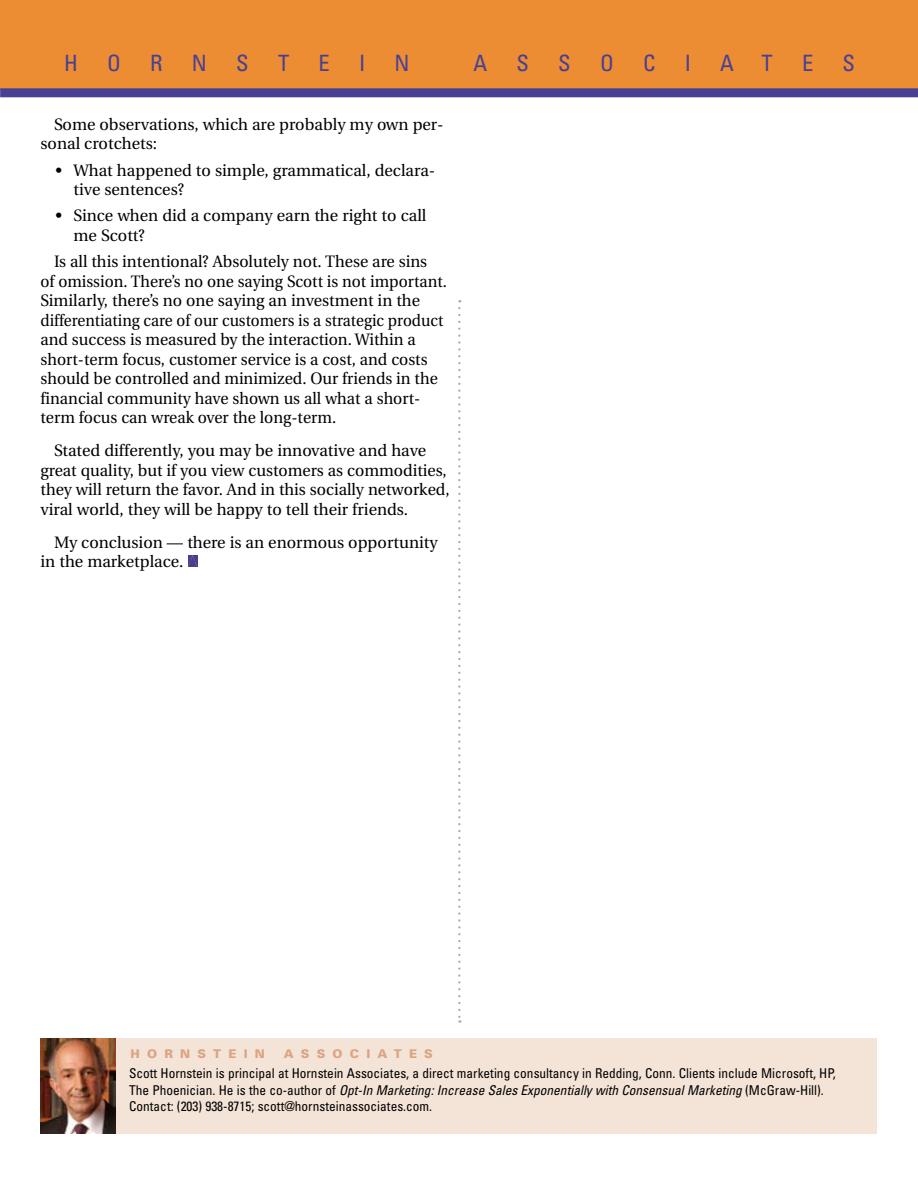
<style>
.page{position:relative;width:918px;height:1188px;background:#fff}
.page>*{position:absolute;margin:0;border:0;box-sizing:border-box;transform-origin:0 0}
.t1{font:condensed 22.5px "Univers";color:#474094}
.t2{font:16.5px/19.5px "Utopia";color:#000}
.t3{font:condensed 13.5px/16.5px "Univers";color:#000}
.t4{font:900 12px "Univers";letter-spacing:.6em;color:#dca581}
.s1{font-style:italic}
</style>
<div class="page">
<div style="left:0;top:0;width:918px;height:90px;background:#ed8d33"></div>
<div style="left:0;top:88px;width:918px;height:9px;background:#474094"></div>
<div style="left:40px;top:1038px;width:838px;height:96px;background:#f4e4d8"></div>
<img style="left:40px;top:1038px;width:76px;height:96px">
<svg style="left:188px;top:555px;width:9px;height:12px"></svg>
<svg style="left:458px;top:308px;width:3px;height:715px"></svg>
<h1 class="t1" style="left:64px;top:49px;width:15px">H</h1>
<h1 class="t1" style="left:107px;top:49px;width:15px">O</h1>
<h1 class="t1" style="left:150px;top:49px;width:14px">R</h1>
<h1 class="t1" style="left:192px;top:49px;width:17px">N</h1>
<h1 class="t1" style="left:236px;top:49px;width:14px">S</h1>
<h1 class="t1" style="left:278px;top:49px;width:13px">T</h1>
<h1 class="t1" style="left:319px;top:49px;width:13px">E</h1>
<h1 class="t1" style="left:359px;top:49px;width:8px">I</h1>
<h1 class="t1" style="left:395px;top:49px;width:17px">N</h1>
<h1 class="t1" style="left:474px;top:49px;width:15px">A</h1>
<h1 class="t1" style="left:517px;top:49px;width:14px">S</h1>
<h1 class="t1" style="left:558px;top:49px;width:14px">S</h1>
<h1 class="t1" style="left:600px;top:49px;width:15px">O</h1>
<h1 class="t1" style="left:643px;top:49px;width:14px">C</h1>
<h1 class="t1" style="left:685px;top:49px;width:8px">I</h1>
<h1 class="t1" style="left:720px;top:49px;width:54px">A T</h1>
<h1 class="t1" style="left:802px;top:49px;width:13px">E</h1>
<h1 class="t1" style="left:843px;top:49px;width:14px">S</h1>
<p class="t2" style="left:40px;top:115px;width:404px;text-indent:14px">Some observations, which are probably my own per&shy;sonal crotchets:</p>
<p class="t2" style="left:74px;top:161px;width:363px;text-indent:-18px">• What happened to simple, grammatical, declara&shy;tive sentences?</p>
<p class="t2" style="left:74px;top:206px;width:354px;text-indent:-18px">• Since when did a company earn the right to call me Scott?</p>
<p class="t2" style="left:40px;top:252px;width:408px;text-indent:14px">Is all this intentional? Absolutely not. These are sins<br>of omission. There’s no one saying Scott is not important.<br>Similarly, there’s no one saying an investment in the differentiating care of our customers is a strategic product and success is measured by the interaction. Within a short-term focus, customer service is a cost, and costs should be controlled and minimized. Our friends in the financial community have shown us all what a short&shy;term focus can wreak over the long-term.</p>
<p class="t2" style="left:40px;top:441px;width:411px;text-indent:14px">Stated differently, you may be innovative and have great quality, but if you view customers as commodities, they will return the favor. And in this socially networked, viral world, they will be happy to tell their friends.</p>
<p class="t2" style="left:40px;top:533px;width:399px;text-indent:14px">My conclusion — there is an enormous opportunity in the marketplace.</p>
<p class="t4" style="left:131px;top:1046px;width:136px">HORNSTEIN</p>
<p class="t4" style="left:284px;top:1046px;width:151px">ASSOCIATES</p>
<p class="t3" style="left:129px;top:1065px;width:708px">Scott Hornstein is principal at Hornstein Associates, a direct marketing consultancy in Redding, Conn. Clients include Microsoft, HP,<br>The Phoenician. He is the co-author of <span class="s1">Opt-In Marketing: Increase Sales Exponentially with Consensual Marketing</span> (McGraw-Hill).<br>Contact: (203) 938-8715; scott@hornsteinassociates.com.</p>
</div>
